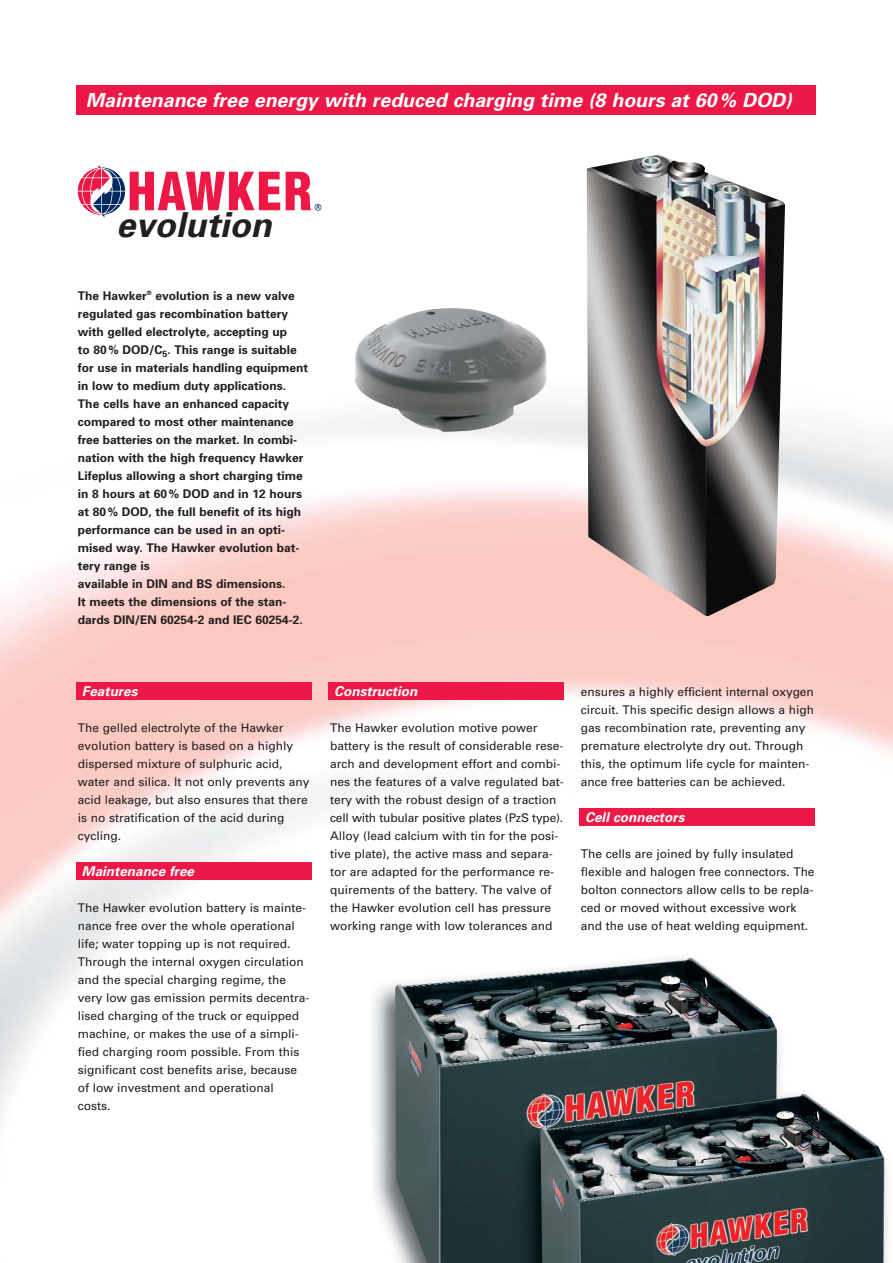
<style>
.page{position:relative;width:893px;height:1263px;background:#fff}
.page>*{position:absolute;margin:0;border:0;box-sizing:border-box;transform-origin:0 0}
.t1{font:italic 700 34.5px "Univers";color:#231f20}
.t2{font:italic 700 19.5px "Univers";color:#fff}
.t3{font:italic 700 13.5px "Univers";color:#fff}
.t4{font:12px/18px "Univers";color:#231f20}
.t5{font:700 12px/18px "Univers";color:#231f20}
</style>
<div class="page">
<img style="left:0;top:407px;width:892px;height:709px">
<div style="left:76px;top:85px;width:740px;height:30px;background:#ed1846"></div>
<svg style="left:78px;top:165px;width:202px;height:52px"></svg>
<svg style="left:286px;top:172px;width:35px;height:39px"></svg>
<img style="left:587px;top:155px;width:198px;height:461px">
<div style="left:329px;top:683px;width:235px;height:17px;background:#ed1846"></div>
<div style="left:580px;top:808px;width:235px;height:17px;background:#ed1846"></div>
<div style="left:76px;top:683px;width:236px;height:17px;background:#ed1846"></div>
<div style="left:76px;top:862px;width:236px;height:17px;background:#ed1846"></div>
<img style="left:328px;top:953px;width:564px;height:310px">
<img style="left:354px;top:308px;width:193px;height:124px">
<h2 class="t2" style="left:86px;top:93px;width:711px">Maintenance free energy with reduced charging time (8 hours at 60% DOD)</h2>
<h1 class="t1" style="left:116px;top:212px;width:163px">evolution</h1>
<p class="t5" style="left:78px;top:288px;width:232px">The Hawker<sup>®</sup> evolution is a new valve re gulated gas recombination battery with gelled electrolyte, accepting up<br>to 80% DOD/C<sub>5</sub>. This range is suitable for use in materials handling equipment in low to medium duty applications.<br>The cells have an enhanced ca pacity compared to most other maintenance free batteries on the market. In combi&shy;nation with the high frequency Hawker Life plus allowing a short charging time in 8 hours at 60% DOD and in 12 hours at 80% DOD, the full benefit of its high performance can be used in an opti - mised way. The Hawker evolution bat&shy;tery range is<br>available in DIN and BS dimensions.<br>It meets the dimen sions of the stan&shy;dards DIN/EN 60254-2 and IEC 60254-2.</p>
<p class="t3" style="left:82px;top:686px;width:60px">Features</p>
<p class="t4" style="left:78px;top:720px;width:233px">The gelled electrolyte of the Hawker evolution battery is based on a highly dispersed mixture of sulphuric acid, water and silica. It not only prevents any acid leakage, but also ensures that there is no stratification of the acid during cycling.</p>
<p class="t3" style="left:82px;top:866px;width:116px">Maintenance free</p>
<p class="t4" style="left:78px;top:900px;width:233px">The Hawker evolution battery is mainte&shy;nance free over the whole operational life; water topping up is not required.<br>Through the internal oxygen circulation and the spe cial charging regime, the very low gas emission permits decentra&shy;lised charging of the truck or equipped machine, or makes the use of a simpli&shy;fied charging room pos sible. From this significant cost benefits ari se, because of low investment and operational<br>costs.</p>
<p class="t3" style="left:334px;top:686px;width:87px">Construction</p>
<p class="t4" style="left:330px;top:720px;width:235px">The Hawker evolution motive power battery is the result of considerable rese&shy;arch and development effort and combi&shy;nes the features of a valve regulated bat&shy;tery with the robust design of a traction cell with tu bular positive plates (PzS type).<br>Alloy (lead calcium with tin for the posi&shy;tive plate), the active mass and separa&shy;tor are adapted for the performance re - qui rements of the battery. The valve of the Hawker evolution cell has pressure working range with low tolerances and</p>
<p class="t4" style="left:581px;top:684px;width:235px">ensures a highly efficient internal oxygen circuit. This specific design allows a high gas recombination rate, preventing any premature electrolyte dry out. Through this, the optimum life cycle for mainten&shy;ance free batteries can be achieved.</p>
<p class="t3" style="left:585px;top:812px;width:104px">Cell connectors</p>
<p class="t4" style="left:581px;top:846px;width:235px">The cells are joined by fully insulated<br>fle xi ble and halogen free connectors. The bolton connectors allow cells to be re pla - ced or moved without excessive work and the use of heat welding equipment.</p>
</div>
